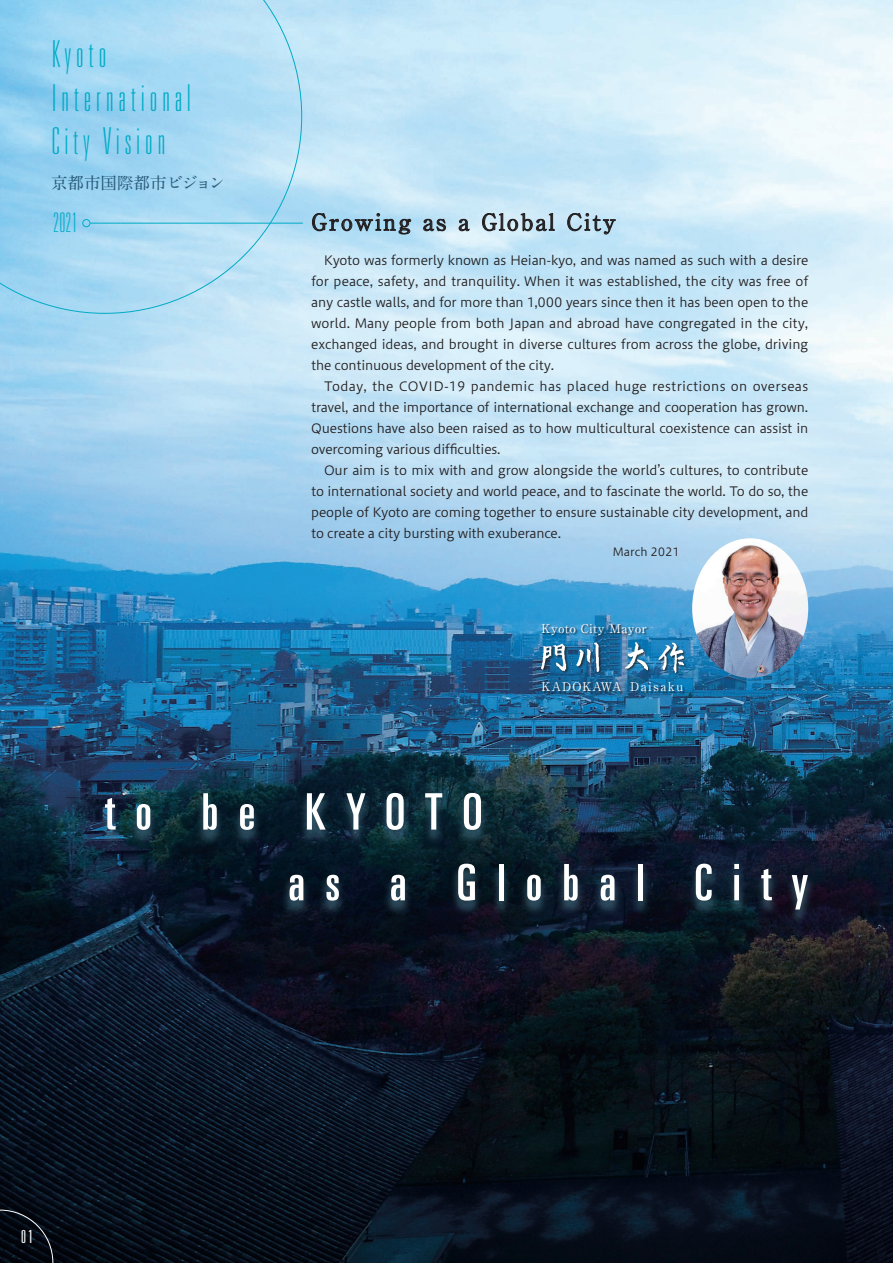
<style>
.page{position:relative;width:893px;height:1263px;background:#fff}
.page>*{position:absolute;margin:0;border:0;box-sizing:border-box;transform-origin:0 0}
.t1{font:ultra-condensed 50.4px/70.8px "Univers LT Std";letter-spacing:.4em;color:#fff}
.t2{font:100 ultra-condensed 37.05px/43.3px "Univers LT Std";letter-spacing:.14em;color:#00abc5}
.t3{font:100 ultra-condensed 27px "Univers LT Std";color:#00abc5}
.t4{font:700 22.5px "A1 Mincho Std";letter-spacing:.1em;color:#231f20}
.t5{font:300 ultra-condensed 18px "Univers LT Std";color:#fff}
.t6{font:700 16.5px "A1 Mincho Std";color:#456f82}
.t7{font:12.75px/21px "Hiragino UD Sans Std W3";letter-spacing:-.015em;color:#231f20;text-align:justify}
.t8{font:700 12px "A1 Mincho Std";letter-spacing:.1em;color:#fff}
.t9{font:700 12px "A1 Mincho Std";letter-spacing:.04em;color:#fff}
.t10{font:11.25px "Hiragino UD Sans Std W3";color:#231f20}
</style>
<div class="page">
<img style="left:0;top:0;width:893px;height:857px">
<svg style="left:0;top:857px;width:893px;height:406px;background:#0a131f"></svg>
<svg style="left:312px;top:213px;width:99px;height:21px;background:#8baec1"></svg>
<svg style="left:423px;top:219px;width:23px;height:12px"></svg>
<svg style="left:459px;top:219px;width:10px;height:12px"></svg>
<svg style="left:482px;top:213px;width:73px;height:18px"></svg>
<svg style="left:567px;top:213px;width:49px;height:21px"></svg>
<svg style="left:0;top:0;width:302px;height:314px;background:#a6d8f3"></svg>
<hr style="left:90px;top:223px;width:213px;height:1px;background:#00abc5">
<div style="left:82px;top:219px;width:8px;height:8px;border:1px solid #00abc5;border-radius:50%"></div>
<div style="left:97px;top:793px;width:392px;height:53px;background:#456f82;opacity:.7"></div>
<div style="left:281px;top:863px;width:535px;height:62px;background:#456f82;opacity:.7"></div>
<div style="left:542px;top:624px;width:107px;height:13px;background:#231f20;opacity:.75"></div>
<div style="left:542px;top:683px;width:143px;height:11px;background:#231f20;opacity:.75"></div>
<div style="left:541px;top:642px;width:146px;height:34px;background:#231f20;opacity:.75"></div>
<img style="left:542px;top:643px;width:141px;height:29px">
<img style="left:692px;top:538px;width:116px;height:140px">
<svg style="left:0;top:1210px;width:53px;height:53px;background:#0b1019"></svg>
<h2 class="t2" style="left:52px;top:33px;width:140px">Kyoto<br>International<br>City Vision</h2>
<p class="t6" style="left:51px;top:169px;width:175px">京都市国際都市ビジョン</p>
<h3 class="t3" style="left:53px;top:208px;width:26px">2021</h3>
<h3 class="t4" style="left:311px;top:204px;width:306px">Growing as a Global City</h3>
<p class="t7" style="left:311px;top:249px;width:499px;text-indent:13px">Kyoto was formerly known as Heian-kyo, and was named as such with a desire for peace, safety, and tranquility. When it was established, the city was free of any castle walls, and for more than 1,000 years since then it has been open to the world. Many people from both Japan and abroad have congregated in the city, exchanged ideas, and brought in diverse cultures from across the globe, driving the continuous development of the city.</p>
<p class="t7" style="left:311px;top:375px;width:499px;text-indent:13px">Today, the COVID-19 pandemic has placed huge restrictions on overseas travel, and the importance of international exchange and cooperation has grown.<br>Questions have also been raised as to how multicultural coexistence can assist in overcoming various difficulties.</p>
<p class="t7" style="left:311px;top:459px;width:499px;text-indent:13px">Our aim is to mix with and grow alongside the world’s cultures, to contribute to international society and world peace, and to fascinate the world. To do so, the people of Kyoto are coming together to ensure sustainable city development, and to create a city bursting with exuberance.</p>
<p class="t10" style="left:613px;top:543px;width:68px">March 2021</p>
<p class="t9" style="left:542px;top:618px;width:107px">Kyoto City Mayor</p>
<p class="t8" style="left:542px;top:677px;width:143px">KADOKAWA Daisaku</p>
<h1 class="t1" style="left:288px;top:776px;width:521px;text-indent:-184px">to be KYOTO<br>as a Global City</h1>
<h3 class="t5" style="left:21px;top:1227px;width:13px">01</h3>
</div>
